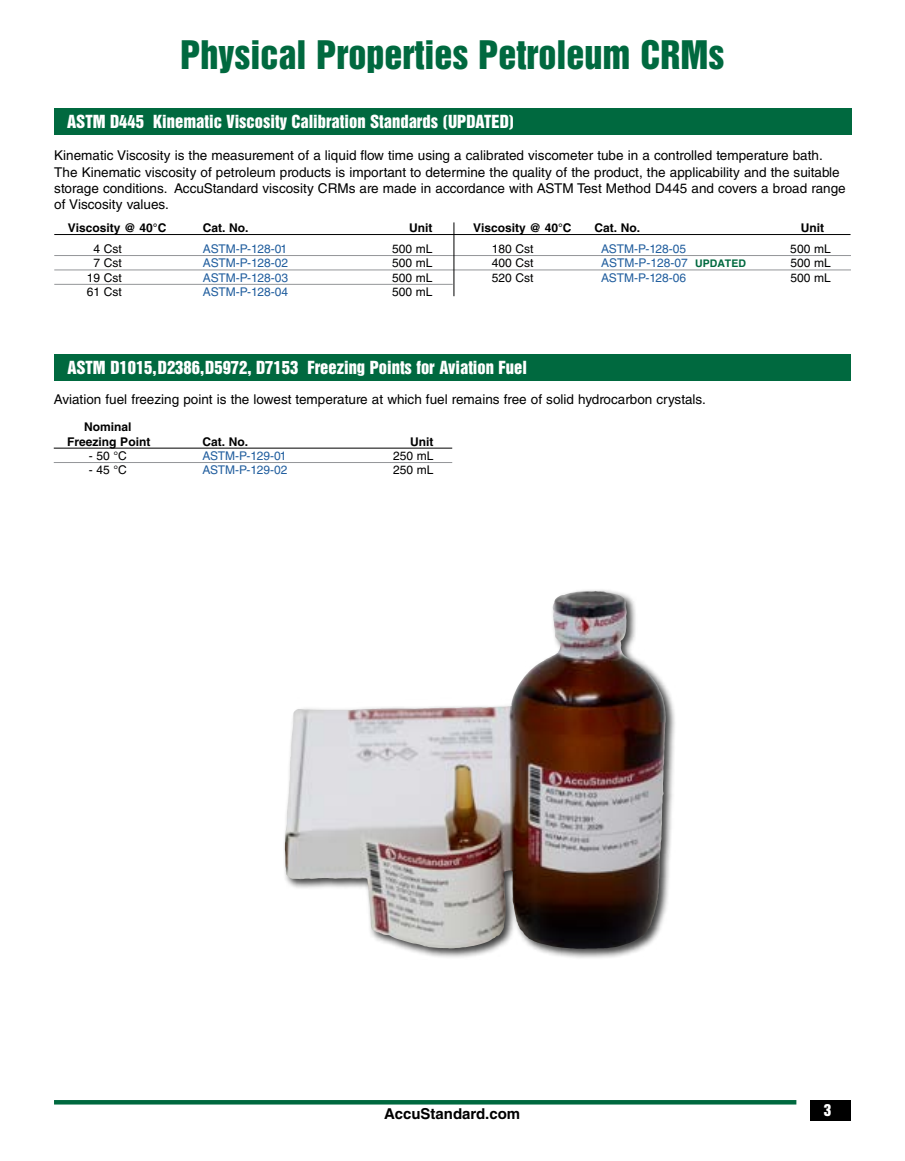
<style>
.page{position:relative;width:905px;height:1161px;background:#fff}
.page>*{position:absolute;margin:0;border:0;box-sizing:border-box;transform-origin:0 0}
.t1{font:36px "Helvetica Inserat LT Std";color:#00693f}
.t2{font:16.5px "Helvetica Inserat LT Std";color:#fff}
.t3{font:700 15px "Helvetica LT Std";color:#000}
.t4{font:15px "Helvetica Inserat LT Std";color:#fff}
.t5{font:13.5px/16.2px "Helvetica LT Std";color:#000}
.t6{font:12px "Helvetica LT Std";color:#215e9e}
.t7{font:12px "Helvetica LT Std";color:#000}
.t8{font:700 12px/14.4px "Helvetica LT Std";color:#000;text-align:center}
.s1{font-weight:700;font-size:10.5px;color:#00693f}
</style>
<div class="page">
<div style="left:54px;top:1100px;width:742px;height:5px;background:#00693f"></div>
<div style="left:810px;top:1100px;width:40px;height:20px;background:#000"></div>
<div style="left:54px;top:354px;width:796px;height:27px;background:#00693f"></div>
<div style="left:54px;top:108px;width:797px;height:27px;background:#00693f"></div>
<hr style="left:54px;top:255px;width:399px;height:1px;background:#939598">
<hr style="left:54px;top:270px;width:399px;height:1px;background:#939598">
<hr style="left:54px;top:284px;width:399px;height:1px;background:#939598">
<hr style="left:54px;top:448px;width:398px;height:1px;background:#000">
<hr style="left:54px;top:462px;width:398px;height:1px;background:#939598">
<div style="left:283px;top:588px;width:393px;height:372px;background:#000;opacity:.75"></div>
<img style="left:285px;top:591px;width:305px;height:284px">
<hr style="left:54px;top:234px;width:796px;height:1px;background:#000">
<hr style="left:452px;top:255px;width:398px;height:1px;background:#939598">
<hr style="left:452px;top:270px;width:398px;height:1px;background:#939598">
<hr style="left:453px;top:222px;width:1px;height:74px;background:#000">
<h1 class="t1" style="left:180px;top:34px;width:545px">Physical Properties Petroleum CRMs</h1>
<p class="t2" style="left:67px;top:112px;width:448px">ASTM D445 Kinematic Viscosity Calibration Standards (UPDATED)</p>
<p class="t5" style="left:54px;top:147px;width:793px">Kinematic Viscosity is the measurement of a liquid flow time using a calibrated viscometer tube in a controlled temperature bath.<br>The Kinematic viscosity of petroleum products is important to determine the quality of the product, the applicability and the suitable storage conditions. AccuStandard viscosity CRMs are made in accordance with ASTM Test Method D445 and covers a broad range of Viscosity values.</p>
<p class="t8" style="left:68px;top:220px;width:100px">Viscosity @ 40°C</p>
<p class="t8" style="left:203px;top:220px;width:47px">Cat. No.</p>
<p class="t8" style="left:409px;top:220px;width:25px">Unit</p>
<p class="t8" style="left:473px;top:220px;width:100px">Viscosity @ 40°C</p>
<p class="t8" style="left:594px;top:220px;width:47px">Cat. No.</p>
<p class="t8" style="left:800px;top:220px;width:25px">Unit</p>
<p class="t7" style="left:492px;top:242px;width:43px">180 Cst</p>
<p class="t6" style="left:601px;top:242px;width:87px">ASTM-P-128-05</p>
<p class="t7" style="left:790px;top:242px;width:42px">500 mL</p>
<p class="t7" style="left:492px;top:256px;width:43px">400 Cst</p>
<p class="t6" style="left:601px;top:256px;width:146px">ASTM-P-128-07 <span class="s1">UPDATED</span></p>
<p class="t7" style="left:790px;top:256px;width:42px">500 mL</p>
<p class="t7" style="left:492px;top:271px;width:43px">520 Cst</p>
<p class="t6" style="left:601px;top:271px;width:87px">ASTM-P-128-06</p>
<p class="t7" style="left:790px;top:271px;width:42px">500 mL</p>
<p class="t7" style="left:93px;top:242px;width:30px">4 Cst</p>
<p class="t6" style="left:203px;top:242px;width:86px">ASTM-P-128-01</p>
<p class="t7" style="left:392px;top:242px;width:42px">500 mL</p>
<p class="t7" style="left:93px;top:256px;width:30px">7 Cst</p>
<p class="t6" style="left:203px;top:256px;width:87px">ASTM-P-128-02</p>
<p class="t7" style="left:392px;top:256px;width:42px">500 mL</p>
<p class="t7" style="left:87px;top:271px;width:37px">19 Cst</p>
<p class="t6" style="left:203px;top:271px;width:87px">ASTM-P-128-03</p>
<p class="t7" style="left:392px;top:271px;width:42px">500 mL</p>
<p class="t7" style="left:87px;top:285px;width:37px">61 Cst</p>
<p class="t6" style="left:203px;top:285px;width:87px">ASTM-P-128-04</p>
<p class="t7" style="left:392px;top:285px;width:42px">500 mL</p>
<p class="t2" style="left:68px;top:358px;width:461px">ASTM D1015,D2386,D5972, D7153 Freezing Points for Aviation Fuel</p>
<p class="t5" style="left:54px;top:391px;width:653px">Aviation fuel freezing point is the lowest temperature at which fuel remains free of solid hydrocarbon crystals.</p>
<p class="t8" style="left:67px;top:420px;width:85px">Nominal<br>Freezing Point</p>
<p class="t8" style="left:202px;top:434px;width:47px">Cat. No.</p>
<p class="t8" style="left:410px;top:434px;width:25px">Unit</p>
<p class="t7" style="left:89px;top:449px;width:40px">- 50 °C</p>
<p class="t6" style="left:202px;top:449px;width:86px">ASTM-P-129-01</p>
<p class="t7" style="left:393px;top:449px;width:42px">250 mL</p>
<p class="t7" style="left:89px;top:463px;width:40px">- 45 °C</p>
<p class="t6" style="left:202px;top:463px;width:87px">ASTM-P-129-02</p>
<p class="t7" style="left:393px;top:463px;width:42px">250 mL</p>
<p class="t3" style="left:384px;top:1104px;width:138px">AccuStandard.com</p>
<p class="t4" style="left:824px;top:1102px;width:9px">3</p>
</div>
